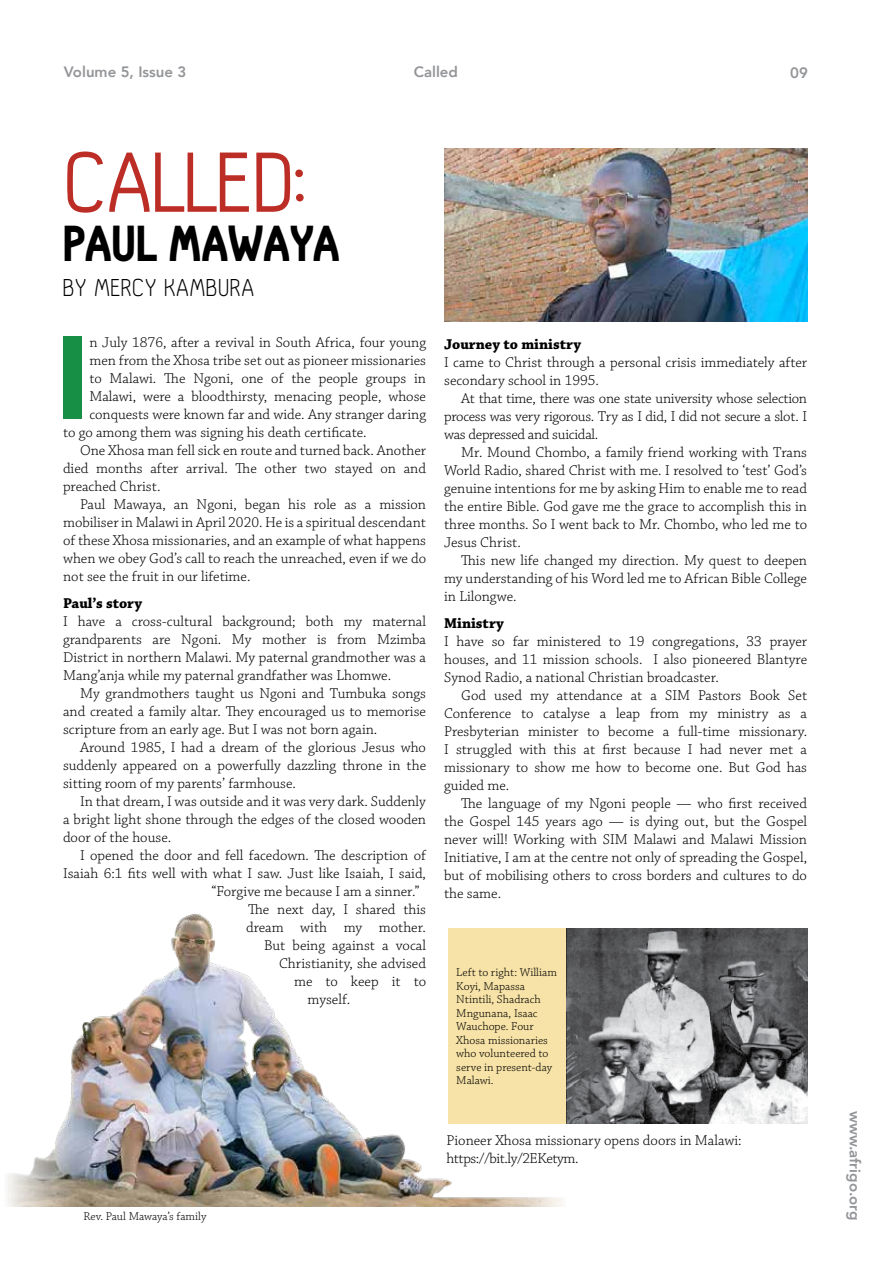
<style>
.page{position:relative;width:893px;height:1263px;background:#fff}
.page>*{position:absolute;margin:0;border:0;box-sizing:border-box;transform-origin:0 0}
.t1{font:900 116.7px "Avenir";color:#179045}
.t2{font:90px "Hallo Sans";letter-spacing:-.03em;color:#bc2d26}
.t3{font:900 49.5px "Hallosans";letter-spacing:-.03em;color:#000}
.t4{font:300 27px "Hallosans";letter-spacing:.025em;color:#000}
.t5{font:300 15px/18px "Chaparral Pro";color:#000;text-align:justify}
.t6{font:800 15px "Avenir";color:#939598}
.t7{font:700 15px "Chaparral Pro";color:#000}
.t8{font:300 12px/13.5px "Chaparral Pro";color:#000}
</style>
<div class="page">
<img style="left:445px;top:149px;width:363px;height:172px">
<img style="left:566px;top:928px;width:241px;height:195px">
<img style="left:8px;top:913px;width:558px;height:293px">
<div style="left:448px;top:928px;width:118px;height:195px;background:#f7e3a7"></div>
<p class="t6" style="left:64px;top:60px;width:124px">Volume 5, Issue 3</p>
<h2 class="t2" style="left:63px;top:136px;width:247px">CALLED:</h2>
<h3 class="t3" style="left:63px;top:217px;width:279px">PAUL MAWAYA</h3>
<h3 class="t4" style="left:63px;top:273px;width:193px">BY MERCY KAMBURA</h3>
<p class="t6" style="left:414px;top:60px;width:46px">Called</p>
<p class="t6" style="left:790px;top:61px;width:19px">09</p>
<h1 class="t1" style="left:55px;top:278px;width:36px">I</h1>
<p class="t5" style="left:89px;top:334px;width:338px">n July 1876, after a revival in South Africa, four young</p>
<p class="t5" style="left:89px;top:352px;width:338px">men from the Xhosa tribe set out as pioneer missionaries</p>
<p class="t5" style="left:89px;top:370px;width:338px">to Malawi. The Ngoni, one of the people groups in</p>
<p class="t5" style="left:89px;top:388px;width:338px">Malawi, were a bloodthirsty, menacing people, whose</p>
<p class="t5" style="left:89px;top:406px;width:338px">conquests were known far and wide. Any stranger daring</p>
<p class="t5" style="left:63px;top:424px;width:305px">to go among them was signing his death certificate.</p>
<p class="t5" style="left:80px;top:442px;width:348px">One Xhosa man fell sick en route and turned back. Another</p>
<p class="t5" style="left:63px;top:460px;width:364px">died months after arrival. The other two stayed on and</p>
<p class="t5" style="left:63px;top:478px;width:99px">preached Christ.</p>
<p class="t5" style="left:80px;top:496px;width:347px">Paul Mawaya, an Ngoni, began his role as a mission</p>
<p class="t5" style="left:63px;top:514px;width:364px">mobiliser in Malawi in April 2020. He is a spiritual descendant</p>
<p class="t5" style="left:63px;top:532px;width:365px">of these Xhosa missionaries, and an example of what happens</p>
<p class="t5" style="left:63px;top:550px;width:365px">when we obey God’s call to reach the unreached, even if we do</p>
<p class="t5" style="left:63px;top:568px;width:189px">not see the fruit in our lifetime.</p>
<p class="t7" style="left:63px;top:594px;width:81px">Paul’s story</p>
<p class="t5" style="left:63px;top:612px;width:365px">I have a cross-cultural background; both my maternal grandparents are Ngoni. My mother is from Mzimba District in northern Malawi. My paternal grandmother was a Mang’anja while my paternal grandfather was Lhomwe.</p>
<p class="t5" style="left:63px;top:684px;width:365px;text-indent:17px">My grandmothers taught us Ngoni and Tumbuka songs and created a family altar. They encouraged us to memorise scripture from an early age. But I was not born again.</p>
<p class="t5" style="left:63px;top:738px;width:365px;text-indent:17px">Around 1985, I had a dream of the glorious Jesus who suddenly appeared on a powerfully dazzling throne in the sitting room of my parents’ farmhouse.</p>
<p class="t5" style="left:63px;top:792px;width:365px;text-indent:17px">In that dream, I was outside and it was very dark. Suddenly a bright light shone through the edges of the closed wooden door of the house.</p>
<p class="t5" style="left:80px;top:846px;width:347px">I opened the door and fell facedown. The description of</p>
<p class="t5" style="left:63px;top:864px;width:365px">Isaiah 6:1 fits well with what I saw. Just like Isaiah, I said,</p>
<p class="t5" style="left:212px;top:882px;width:210px">“Forgive me because I am a sinner.”</p>
<p class="t5" style="left:248px;top:900px;width:180px">The next day, I shared this</p>
<p class="t5" style="left:246px;top:918px;width:182px">dream with my mother.</p>
<p class="t5" style="left:264px;top:936px;width:164px">But being against a vocal</p>
<p class="t5" style="left:279px;top:954px;width:149px">Christianity, she advised</p>
<p class="t5" style="left:294px;top:972px;width:133px">me to keep it to</p>
<p class="t5" style="left:308px;top:990px;width:44px">myself.</p>
<p class="t7" style="left:444px;top:336px;width:138px">Journey to ministry</p>
<p class="t5" style="left:444px;top:354px;width:364px">I came to Christ through a personal crisis immediately after secondary school in 1995.</p>
<p class="t5" style="left:444px;top:390px;width:364px;text-indent:17px">At that time, there was one state university whose selection process was very rigorous. Try as I did, I did not secure a slot. I was depressed and suicidal.</p>
<p class="t5" style="left:444px;top:444px;width:364px;text-indent:17px">Mr. Mound Chombo, a family friend working with Trans World Radio, shared Christ with me. I resolved to ‘test’ God’s genuine intentions for me by asking Him to enable me to read the entire Bible. God gave me the grace to accomplish this in three months. So I went back to Mr. Chombo, who led me to Jesus Christ.</p>
<p class="t5" style="left:444px;top:552px;width:364px;text-indent:17px">This new life changed my direction. My quest to deepen my understanding of his Word led me to African Bible College in Lilongwe.</p>
<p class="t7" style="left:444px;top:614px;width:61px">Ministry</p>
<p class="t5" style="left:444px;top:633px;width:364px">I have so far ministered to 19 congregations, 33 prayer houses, and 11 mission schools. I also pioneered Blantyre Synod Radio, a national Christian broadcaster.</p>
<p class="t5" style="left:444px;top:687px;width:364px;text-indent:17px">God used my attendance at a SIM Pastors Book Set Conference to catalyse a leap from my ministry as a Presbyterian minister to become a full-time missionary.<br>I struggled with this at first because I had never met a missionary to show me how to become one. But God has guided me.</p>
<p class="t5" style="left:444px;top:795px;width:364px;text-indent:17px">The language of my Ngoni people — who first received the Gospel 145 years ago — is dying out, but the Gospel never will! Working with SIM Malawi and Malawi Mission Initiative, I am at the centre not only of spreading the Gospel, but of mobilising others to cross borders and cultures to do the same.</p>
<p class="t8" style="left:456px;top:966px;width:102px">Left to right: William<br>Koyi, Mapassa<br>Ntintili, Shadrach<br>Mngunana, Isaac<br>Wauchope. Four<br>Xhosa missionaries who volunteered to serve in present-day<br>Malawi.</p>
<p class="t8" style="left:84px;top:1210px;width:124px">Rev. Paul Mawaya’s family</p>
<p class="t5" style="left:446px;top:1132px;width:297px">Pioneer Xhosa missionary opens doors in Malawi: https://bit.ly/2EKetym.</p>
<p class="t6" style="left:867px;top:1111px;width:111px;rotate:90deg">www.afrigo.org</p>
</div>
